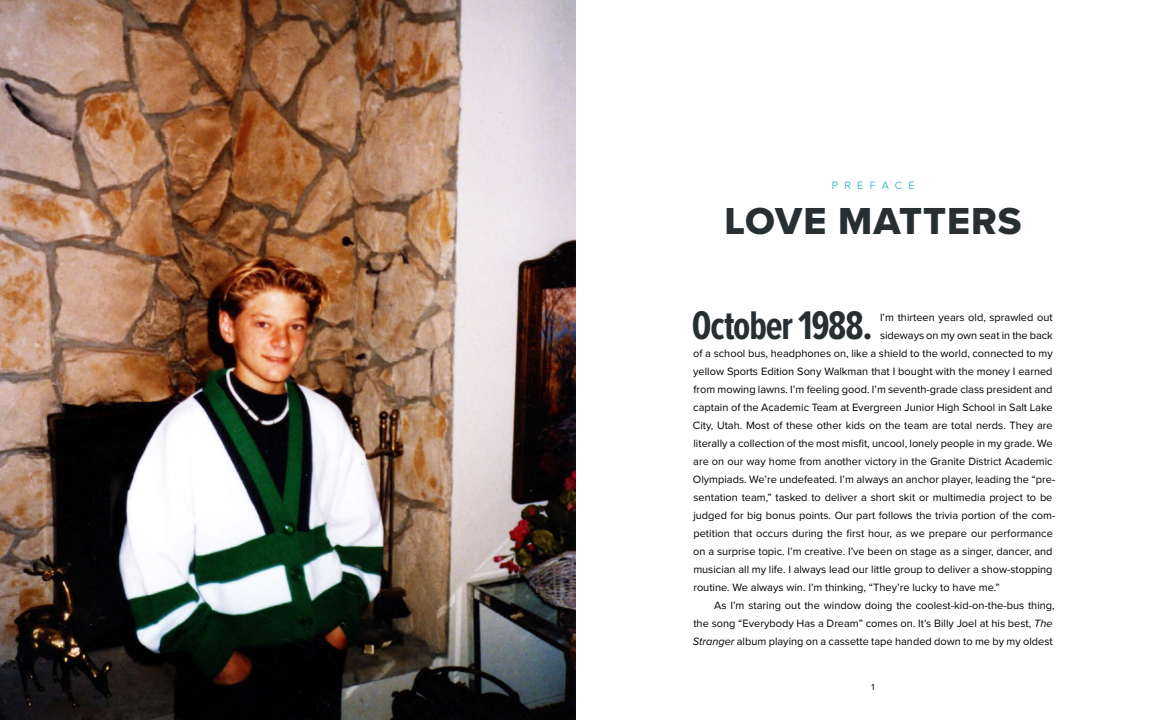
<style>
.page{position:relative;width:1152px;height:720px;background:#fff}
.page>*{position:absolute;margin:0;border:0;box-sizing:border-box;transform-origin:0 0}
.t1{font:700 41.4px "Proxima Nova Ex Cn";letter-spacing:-.025em;color:#272f32}
.t2{font:39px "Proxima Nova Extrabld";letter-spacing:.025em;color:#272f32}
.t3{font:11px "Proxima Nova";color:#000}
.t4{font:300 11px "Proxima Nova";letter-spacing:.575em;color:#00a7b4}
.t5{font:9px "Proxima Nova";color:#000}
.s1{font-style:italic}
</style>
<div class="page">
<img style="left:0;top:0;width:576px;height:720px">
<p class="t4" style="left:832px;top:177px;width:84px">PREFACE</p>
<h2 class="t2" style="left:724px;top:192px;width:298px">LOVE MATTERS</h2>
<h1 class="t1" style="left:692px;top:302px;width:182px">October 1988.</h1>
<p class="t3" style="left:880px;top:309px;width:174px">I’m thirteen years old, sprawled out</p>
<p class="t3" style="left:880px;top:327px;width:174px">sideways on my own seat in the back</p>
<p class="t3" style="left:693px;top:345px;width:361px">of a school bus, headphones on, like a shield to the world, connected to my</p>
<p class="t3" style="left:693px;top:363px;width:361px">yellow Sports Edition Sony Walkman that I bought with the money I earned</p>
<p class="t3" style="left:693px;top:381px;width:361px">from mowing lawns. I’m feeling good. I’m seventh-grade class president and</p>
<p class="t3" style="left:693px;top:399px;width:361px">captain of the Academic Team at Evergreen Junior High School in Salt Lake</p>
<p class="t3" style="left:693px;top:417px;width:361px">City, Utah. Most of these other kids on the team are total nerds. They are</p>
<p class="t3" style="left:694px;top:435px;width:361px">literally a collection of the most misfit, uncool, lonely people in my grade. We</p>
<p class="t3" style="left:693px;top:453px;width:361px">are on our way home from another victory in the Granite District Academic</p>
<p class="t3" style="left:693px;top:471px;width:364px">Olympiads. We’re undefeated. I’m always an anchor player, leading the “pre-</p>
<p class="t3" style="left:693px;top:489px;width:361px">sentation team,” tasked to deliver a short skit or multimedia project to be</p>
<p class="t3" style="left:693px;top:507px;width:363px">judged for big bonus points. Our part follows the trivia portion of the com-</p>
<p class="t3" style="left:693px;top:525px;width:361px">petition that occurs during the first hour, as we prepare our performance</p>
<p class="t3" style="left:693px;top:543px;width:361px">on a surprise topic. I’m creative. I’ve been on stage as a singer, dancer, and</p>
<p class="t3" style="left:693px;top:561px;width:361px">musician all my life. I always lead our little group to deliver a show-stopping</p>
<p class="t3" style="left:693px;top:579px;width:308px">routine. We always win. I’m thinking, “They’re lucky to have me.”</p>
<p class="t3" style="left:714px;top:597px;width:342px">As I’m staring out the window doing the coolest-kid-on-the-bus thing,</p>
<p class="t3" style="left:693px;top:615px;width:361px">the song “Everybody Has a Dream” comes on. It’s Billy Joel at his best, <span class="s1">The</span></p>
<p class="t3" style="left:693px;top:633px;width:361px"><span class="s1">Stranger</span> album playing on a cassette tape handed down to me by my oldest</p>
<p class="t5" style="left:871px;top:680px;width:5px">1</p>
</div>
